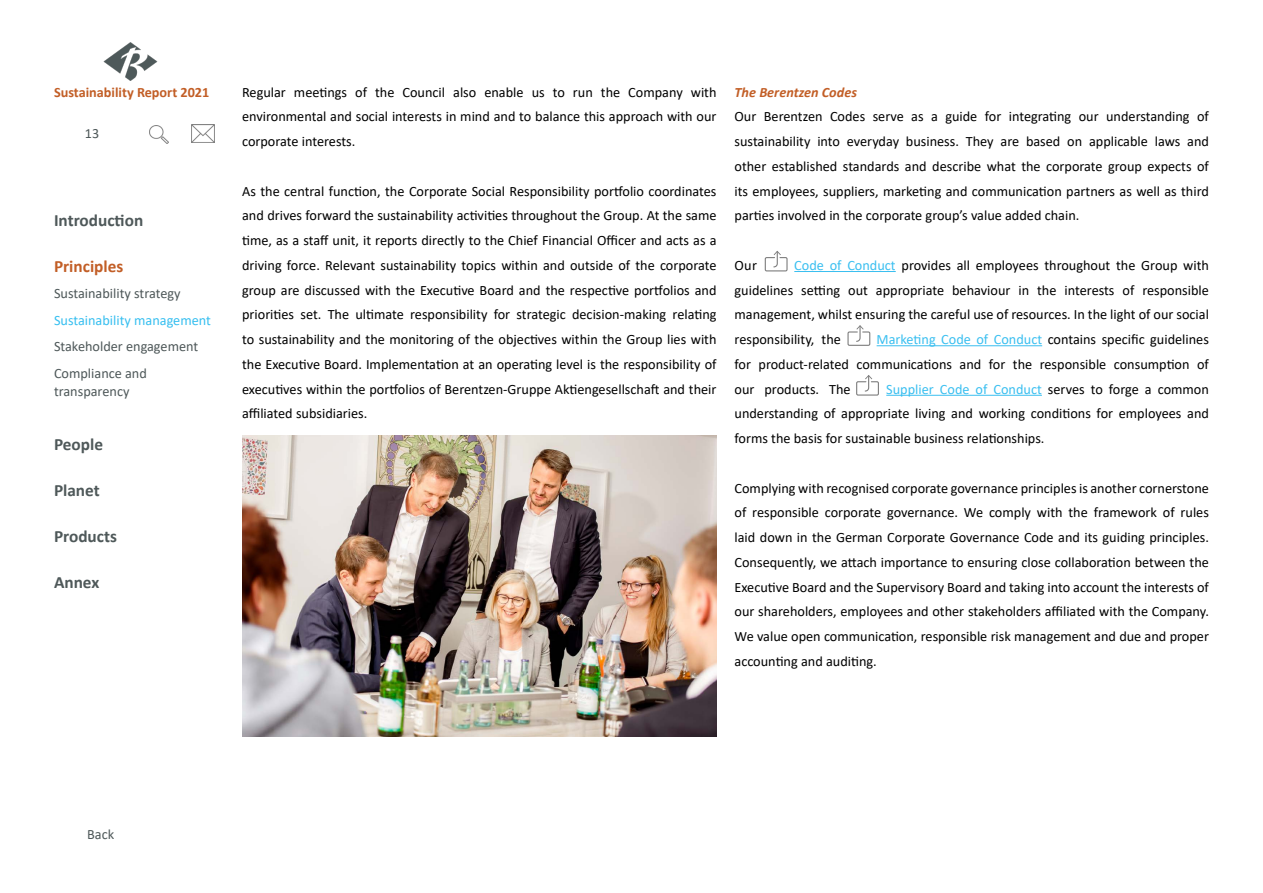
<style>
.page{position:relative;width:1263px;height:893px;background:#fff}
.page>*{position:absolute;margin:0;border:0;box-sizing:border-box;transform-origin:0 0}
.t1{font:700 17.25px "Calibri";color:#4e5859}
.t2{font:700 17.25px "Calibri";color:#c25e26}
.t3{font:14.25px/24.8px "Calibri";color:#000;text-align:justify}
.t4{font:14.25px/26.5px "Calibri";color:#4e5859}
.t5{font:14.25px "Calibri";color:#37bff0}
.t6{font:700 14.25px "Calibri";color:#c25e26}
.t7{font:italic 700 14.25px "Calibri";color:#c25e26}
.t8{font:14.1px "Calibri";color:#4e5859}
.s1{color:#3abff0}
</style>
<div class="page">
<img style="left:103px;top:43px;width:55px;height:38px">
<img style="left:150px;top:125px;width:18px;height:19px">
<img style="left:192px;top:125px;width:22px;height:17px">
<hr style="left:794px;top:271px;width:102px;height:1px;background:#3abff0">
<hr style="left:877px;top:345px;width:165px;height:1px;background:#3abff0">
<hr style="left:886px;top:395px;width:156px;height:1px;background:#3abff0">
<img style="left:242px;top:436px;width:474px;height:300px">
<div style="left:765px;top:257px;width:22px;height:14px;border:1px solid #7c7c7c"></div>
<svg style="left:773px;top:251px;width:8px;height:17px"></svg>
<div style="left:847px;top:331px;width:23px;height:15px;border:1px solid #7c7c7c"></div>
<svg style="left:855px;top:325px;width:9px;height:17px"></svg>
<div style="left:856px;top:381px;width:23px;height:15px;border:1px solid #7c7c7c"></div>
<svg style="left:864px;top:375px;width:8px;height:17px"></svg>
<p class="t6" style="left:54px;top:82px;width:157px">Sustainability Report 2021</p>
<p class="t8" style="left:85px;top:123px;width:16px">13</p>
<p class="t1" style="left:54px;top:208px;width:91px">Introduction</p>
<p class="t2" style="left:54px;top:254px;width:71px">Principles</p>
<p class="t4" style="left:54px;top:280px;width:128px">Sustainability strategy</p>
<p class="t5" style="left:54px;top:310px;width:159px">Sustainability management</p>
<p class="t4" style="left:54px;top:333px;width:146px">Stakeholder engagement<br>Compliance and</p>
<p class="t4" style="left:54px;top:377px;width:77px">transparency</p>
<p class="t1" style="left:54px;top:432px;width:51px">People</p>
<p class="t1" style="left:54px;top:478px;width:47px">Planet</p>
<p class="t1" style="left:54px;top:524px;width:64px">Products</p>
<p class="t1" style="left:54px;top:570px;width:47px">Annex</p>
<p class="t3" style="left:242px;top:79px;width:476px">Regular meetings of the Council also enable us to run the Company with environmental and social interests in mind and to balance this approach with our corporate interests.</p>
<p class="t3" style="left:242px;top:178px;width:476px">As the central function, the Corporate Social Responsibility portfolio coordinates and drives forward the sustainability activities throughout the Group. At the same time, as a staff unit, it reports directly to the Chief Financial Officer and acts as a driving force. Relevant sustainability topics within and outside of the corporate group are discussed with the Executive Board and the respective portfolios and priorities set. The ultimate responsibility for strategic decision-making relating to sustainability and the monitoring of the objectives within the Group lies with the Executive Board. Implementation at an operating level is the responsibility of executives within the portfolios of Berentzen-Gruppe Aktiengesellschaft and their affiliated subsidiaries.</p>
<p class="t7" style="left:734px;top:82px;width:124px">The Berentzen Codes</p>
<p class="t3" style="left:734px;top:104px;width:476px">Our Berentzen Codes serve as a guide for integrating our understanding of sustainability into everyday business. They are based on applicable laws and other established standards and describe what the corporate group expects of its employees, suppliers, marketing and communication partners as well as third parties involved in the corporate group’s value added chain.</p>
<p class="t3" style="left:734px;top:252px;width:24px">Our</p>
<p class="t3" style="left:734px;top:252px;width:476px;text-indent:60px"><span class="s1">Code of Conduct</span> provides all employees throughout the Group with guidelines setting out appropriate behaviour in the interests of responsible management, whilst ensuring the careful use of resources. In the light of our social responsibility, the</p>
<p class="t3" style="left:734px;top:327px;width:476px;text-indent:142px"><span class="s1">Marketing Code of Conduct</span> contains specific guidelines for product-related communications and for the responsible consumption of our products. The</p>
<p class="t3" style="left:734px;top:376px;width:476px;text-indent:152px"><span class="s1">Supplier Code of Conduct</span> serves to forge a common understanding of appropriate living and working conditions for employees and forms the basis for sustainable business relationships.</p>
<p class="t3" style="left:734px;top:475px;width:476px">Complying with recognised corporate governance principles is another cornerstone of responsible corporate governance. We comply with the framework of rules laid down in the German Corporate Governance Code and its guiding principles.<br>Consequently, we attach importance to ensuring close collaboration between the Executive Board and the Supervisory Board and taking into account the interests of our shareholders, employees and other stakeholders affiliated with the Company.<br>We value open communication, responsible risk management and due and proper accounting and auditing.</p>
<p class="t4" style="left:87px;top:821px;width:29px">Back</p>
</div>
